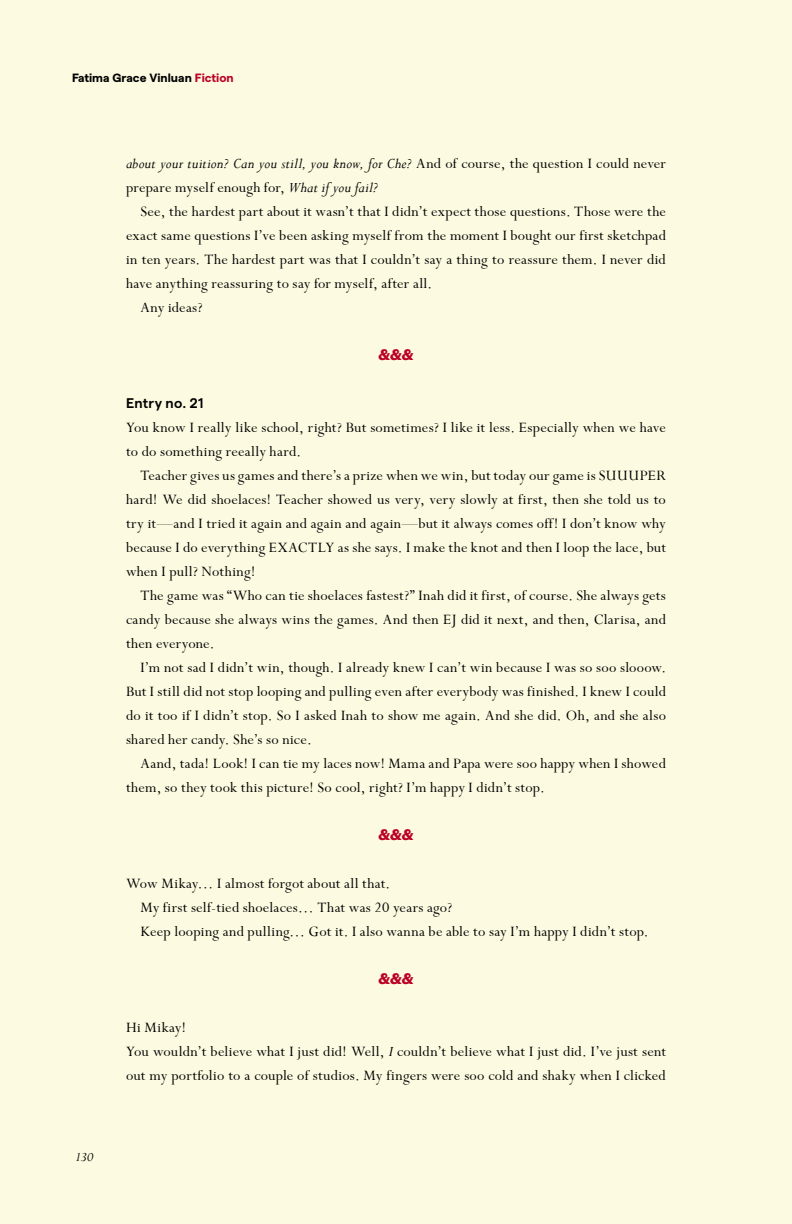
<style>
.page{position:relative;width:792px;height:1224px;background:#fcfae0}
.page>*{position:absolute;margin:0;border:0;box-sizing:border-box;transform-origin:0 0}
.t1{font:16px/24px "Perpetua";letter-spacing:.015em;color:#000}
.t2{font:italic 16px/24px "Perpetua";letter-spacing:.01em;color:#000}
.t3{font:700 16px "Halyard Display";color:#bb0329}
.t4{font:600 14px "Matter";letter-spacing:.02em;color:#000}
.t5{font:italic 14px "Perpetua";color:#000}
.t6{font:700 12px "Matter";color:#000}
.s1{color:#bb0329}
.s2{font-style:normal}
.s3{font-style:italic}
</style>
<div class="page">
<p class="t6" style="left:72px;top:69px;width:163px">Fatima Grace Vinluan <span class="s1">Fiction</span></p>
<p class="t5" style="left:75px;top:1149px;width:20px">130</p>
<p class="t2" style="left:126px;top:152px;width:542px">about your tuition? Can you still, you know, for Che? <span class="s2">And of course, the question I could never prepare myself enough for,</span> What if you fail?</p>
<p class="t1" style="left:140px;top:201px;width:527px">See, the hardest part about it wasn’t that I didn’t expect those questions. Those were the</p>
<p class="t1" style="left:126px;top:225px;width:542px">exact same questions I’ve been asking myself from the moment I bought our first sketchpad</p>
<p class="t1" style="left:126px;top:249px;width:541px">in ten years. The hardest part was that I couldn’t say a thing to reassure them. I never did</p>
<p class="t1" style="left:126px;top:273px;width:308px">have anything reassuring to say for myself, after all.</p>
<p class="t1" style="left:140px;top:297px;width:63px">Any ideas?</p>
<p class="t3" style="left:379px;top:343px;width:36px">&amp;&amp;&amp;</p>
<p class="t4" style="left:126px;top:393px;width:79px">Entry no. 21</p>
<p class="t1" style="left:126px;top:417px;width:542px">You know I really like school, right? But sometimes? I like it less. Especially when we have to do something reeally hard.</p>
<p class="t1" style="left:126px;top:465px;width:542px;text-align:justify;text-indent:14px">Teacher gives us games and there’s a prize when we win, but today our game is SUUUPER hard! We did shoelaces! Teacher showed us very, very slowly at first, then she told us to try it—and I tried it again and again and again—but it always comes off! I don’t know why because I do everything EXACTLY as she says. I make the knot and then I loop the lace, but when I pull? Nothing!</p>
<p class="t1" style="left:126px;top:585px;width:542px;text-align:justify;text-indent:14px">The game was “Who can tie shoelaces fastest?” Inah did it first, of course. She always gets candy because she always wins the games. And then EJ did it next, and then, Clarisa, and then everyone.</p>
<p class="t1" style="left:126px;top:657px;width:542px;text-align:justify;text-indent:14px">I’m not sad I didn’t win, though. I already knew I can’t win because I was so soo slooow.<br>But I still did not stop looping and pulling even after everybody was finished. I knew I could do it too if I didn’t stop. So I asked Inah to show me again. And she did. Oh, and she also shared her candy. She’s so nice.</p>
<p class="t1" style="left:126px;top:753px;width:542px;text-indent:14px">Aand, tada! Look! I can tie my laces now! Mama and Papa were soo happy when I showed them, so they took this picture! So cool, right? I’m happy I didn’t stop.</p>
<p class="t3" style="left:379px;top:823px;width:36px">&amp;&amp;&amp;</p>
<p class="t1" style="left:140px;top:873px;width:510px;text-indent:-14px">Wow Mikay… I almost forgot about all that.<br>My first self-tied shoelaces… That was 20 years ago?<br>Keep looping and pulling… Got it. I also wanna be able to say I’m happy I didn’t stop.</p>
<p class="t3" style="left:379px;top:967px;width:36px">&amp;&amp;&amp;</p>
<p class="t1" style="left:126px;top:1017px;width:542px">Hi Mikay!<br>You wouldn’t believe what I just did! Well, <span class="s3">I</span> couldn’t believe what I just did. I’ve just sent out my portfolio to a couple of studios. My fingers were soo cold and shaky when I clicked</p>
</div>
